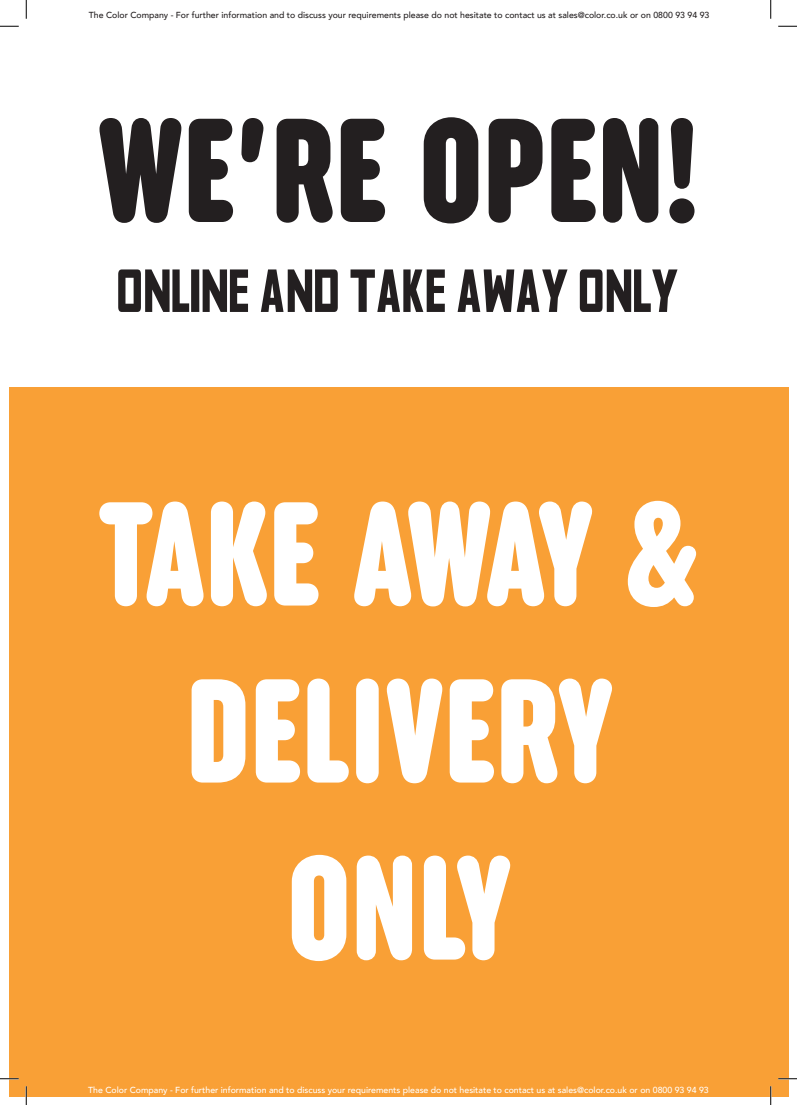
<style>
.page{position:relative;width:797px;height:1105px;background:#fff}
.page>*{position:absolute;margin:0;border:0;box-sizing:border-box;transform-origin:0 0}
.t1{font:900 extra-condensed 147.5px/177px "Uniform Rounded";color:#fff;text-align:center}
.t2{font:900 extra-condensed 147.5px "Uniform Rounded";color:#231f20}
.t3{font:700 condensed 62.5px "Fyodor";color:#231f20}
.t4{font:500 8.75px "Avenir";color:#fff}
.t5{font:500 8.75px "Avenir";color:#231f20}
</style>
<div class="page">
<div style="left:9px;top:387px;width:779px;height:709px;background:#f9a036"></div>
<svg style="left:0;top:25px;width:19px;height:2px"></svg>
<svg style="left:778px;top:25px;width:19px;height:2px"></svg>
<svg style="left:0;top:1078px;width:19px;height:1px"></svg>
<svg style="left:778px;top:1078px;width:19px;height:1px"></svg>
<svg style="left:25px;top:0;width:2px;height:19px"></svg>
<svg style="left:25px;top:1086px;width:2px;height:19px"></svg>
<svg style="left:770px;top:0;width:1px;height:19px"></svg>
<svg style="left:770px;top:1086px;width:1px;height:19px"></svg>
<p class="t5" style="left:89px;top:7px;width:622px">The Color Company - For further information and to discuss your requirements please do not hesitate to contact us at sales@color.co.uk or on 0800 93 94 93</p>
<h1 class="t2" style="left:98px;top:86px;width:603px">WE’RE OPEN!</h1>
<h2 class="t3" style="left:118px;top:256px;width:563px">ONLINE AND TAKE AWAY ONLY</h2>
<h1 class="t1" style="left:99px;top:465px;width:602px">TAKE AWAY &amp;<br>DELIVERY<br>ONLY</h1>
<p class="t4" style="left:88px;top:1082px;width:622px">The Color Company - For further information and to discuss your requirements please do not hesitate to contact us at sales@color.co.uk or on 0800 93 94 93</p>
</div>
